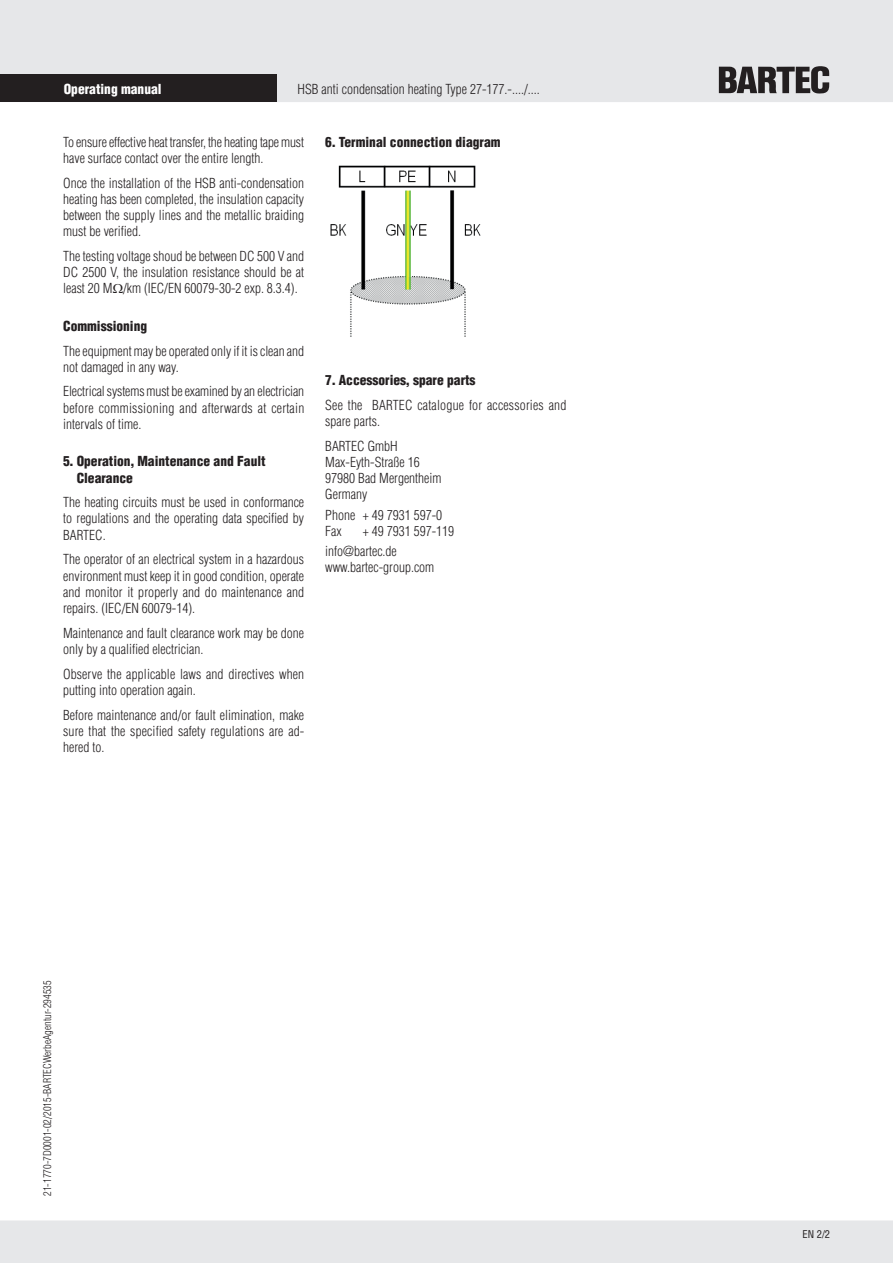
<style>
.page{position:relative;width:893px;height:1263px;background:#fff}
.page>*{position:absolute;margin:0;border:0;box-sizing:border-box;transform-origin:0 0}
.t1{font:300 condensed 13.5px/16.2px "Helvetica";color:#231f20}
.t2{font:900 condensed 13.5px/16.2px "Helvetica";color:#231f20}
.t3{font:900 condensed 13.5px "Helvetica";color:#fff}
.t4{font:300 condensed 10.5px "Helvetica";color:#231f20}
.t5{font:condensed 10.5px "Helvetica";color:#231f20}
</style>
<div class="page">
<div style="left:0;top:0;width:893px;height:102px;background:#e6e7e9"></div>
<div style="left:0;top:1220px;width:893px;height:43px;background:#e6e7e9"></div>
<div style="left:0;top:74px;width:276px;height:28px;background:#231f20"></div>
<svg style="left:719px;top:66px;width:110px;height:28px;background:#6a6769"></svg>
<img style="left:330px;top:165px;width:151px;height:172px">
<p class="t3" style="left:64px;top:80px;width:99px">Operating manual</p>
<p class="t1" style="left:298px;top:81px;width:244px">HSB anti condensation heating Type 27-177.-..../....</p>
<p class="t1" style="left:63px;top:134px;width:242px">To ensure effective heat transfer, the heating tape must have surface contact over the entire length.</p>
<p class="t1" style="left:63px;top:175px;width:242px;text-align:justify">Once the installation of the HSB anti-condensation heating has been completed, the insulation capacity between the supply lines and the metallic braiding must be verified.</p>
<p class="t1" style="left:63px;top:248px;width:243px;text-align:justify">The testing voltage shoud be between DC 500 V and DC 2500 V, the insulation resistance should be at least 20 M /km (IEC/EN 60079-30-2 exp. 8.3.4).</p>
<p class="t2" style="left:63px;top:318px;width:85px">Commissioning</p>
<p class="t1" style="left:63px;top:342px;width:242px">The equipment may be operated only if it is clean and not damaged in any way.</p>
<p class="t1" style="left:63px;top:383px;width:243px;text-align:justify">Electrical systems must be examined by an electrician before commissioning and afterwards at certain intervals of time.</p>
<p class="t2" style="left:77px;top:453px;width:191px;text-indent:-14px">5. Operation, Maintenance and Fault<br>Clearance</p>
<p class="t1" style="left:63px;top:494px;width:242px;text-align:justify">The heating circuits must be used in conformance to regulations and the operating data specified by BARTEC.</p>
<p class="t1" style="left:63px;top:551px;width:242px;text-align:justify">The operator of an electrical system in a hazardous environment must keep it in good condition, operate and monitor it properly and do maintenance and repairs. (IEC/EN 60079-14).</p>
<p class="t1" style="left:63px;top:625px;width:242px">Maintenance and fault clearance work may be done only by a qualified electrician.</p>
<p class="t1" style="left:63px;top:665px;width:242px">Observe the applicable laws and directives when putting into operation again.</p>
<p class="t1" style="left:63px;top:706px;width:243px;text-align:justify">Before maintenance and/or fault elimination, make sure that the specified safety regulations are ad&shy;hered to.</p>
<p class="t2" style="left:325px;top:134px;width:177px">6. Terminal connection diagram</p>
<p class="t2" style="left:325px;top:372px;width:152px">7. Accessories, spare parts</p>
<p class="t1" style="left:325px;top:396px;width:243px">See the BARTEC catalogue for accessories and spare parts.</p>
<p class="t1" style="left:325px;top:437px;width:118px">BARTEC GmbH<br>Max-Eyth-Straße 16<br>97980 Bad Mergentheim<br>Germany</p>
<p class="t1" style="left:325px;top:506px;width:118px">Phone + 49 7931 597-0<br>Fax</p>
<p class="t1" style="left:325px;top:521px;width:130px;line-height:20.4px;text-indent:38px">+ 49 7931 597-119 info@bartec.de</p>
<p class="t1" style="left:325px;top:559px;width:110px">www.bartec-group.com</p>
<p class="t4" style="left:41px;top:1196px;width:217px;rotate:-90deg">21-1770-7D0001-02/2015-BARTECWerbeAgentur-294535</p>
<p class="t5" style="left:802px;top:1227px;width:29px">EN 2/2</p>
</div>
